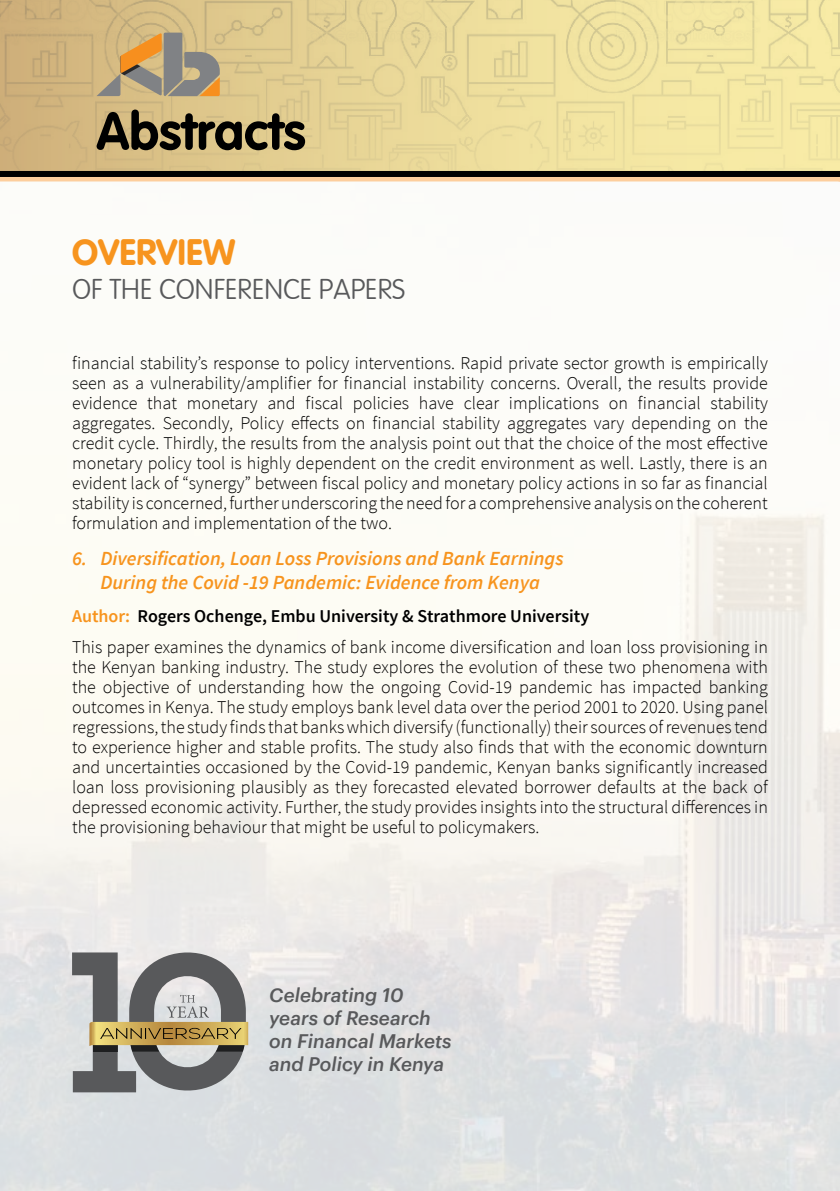
<style>
.page{position:relative;width:840px;height:1191px;background:#fff}
.page>*{position:absolute;margin:0;border:0;box-sizing:border-box;transform-origin:0 0}
.t1{font:52px "VAG Rounded Bold";color:#000}
.t2{font:36px "VAG Rounded Bold";color:#f7941e}
.t3{font:100 28px "VAG Rounded";color:#58595b}
.t4{font:italic 600 20px/24px "Source Sans Pro";color:#f7941e;text-align:center}
.t5{font:italic 500 19.2px/23px "Graphik Web";color:#58595b}
.t6{font:300 18px/20px "Source Sans Pro";color:#000;text-align:justify}
.s1{font-weight:600;color:#f7941e}
.s2{font-weight:600}
</style>
<div class="page">
<img style="left:0;top:0;width:839px;height:170px">
<div style="left:0;top:175px;width:839px;height:6px;background:#fdce9d"></div>
<div style="left:0;top:171px;width:839px;height:6px;background:#000"></div>
<svg style="left:72px;top:932px;width:176px;height:178px;background:#aba8a0"></svg>
<svg style="left:96px;top:33px;width:124px;height:63px;background:#b69e77"></svg>
<h1 class="t1" style="left:96px;top:101px;width:210px">Abstracts</h1>
<h2 class="t2" style="left:72px;top:231px;width:165px">OVERVIEW</h2>
<h3 class="t3" style="left:72px;top:273px;width:334px">OF THE CONFERENCE PAPERS</h3>
<p class="t6" style="left:72px;top:353px;width:697px">financial stability’s response to policy interventions. Rapid private sector growth is empirically seen as a vulnerability/amplifier for financial instability concerns. Overall, the results provide evidence that monetary and fiscal policies have clear implications on financial stability aggregates. Secondly, Policy effects on financial stability aggregates vary depending on the credit cycle. Thirdly, the results from the analysis point out that the choice of the most effective monetary policy tool is highly dependent on the credit environment as well. Lastly, there is an evident lack of “synergy” between fiscal policy and monetary policy actions in so far as financial stability is concerned, further underscoring the need for a comprehensive analysis on the coherent formulation and implementation of the two.</p>
<p class="t4" style="left:72px;top:546px;width:493px">6. Diversification, Loan Loss Provisions and Bank Earnings<br>During the Covid -19 Pandemic: Evidence from Kenya</p>
<p class="t6" style="left:72px;top:600px;width:697px;line-height:31.4px"><span class="s1">Author:</span> <span class="s2">Rogers Ochenge, Embu University &amp; Strathmore University<br></span>This paper examines the dynamics of bank income diversification and loan loss provisioning in</p>
<p class="t6" style="left:72px;top:657px;width:697px">the Kenyan banking industry. The study explores the evolution of these two phenomena with the objective of understanding how the ongoing Covid-19 pandemic has impacted banking outcomes in Kenya. The study employs bank level data over the period 2001 to 2020. Using panel regressions, the study finds that banks which diversify (functionally) their sources of revenues tend to experience higher and stable profits. The study also finds that with the economic downturn and uncertainties occasioned by the Covid-19 pandemic, Kenyan banks significantly increased loan loss provisioning plausibly as they forecasted elevated borrower defaults at the back of depressed economic activity. Further, the study provides insights into the structural differences in the provisioning behaviour that might be useful to policymakers.</p>
<p class="t5" style="left:269px;top:981px;width:184px">Celebrating 10 years of Research on Financal Markets and Policy in Kenya</p>
</div>
